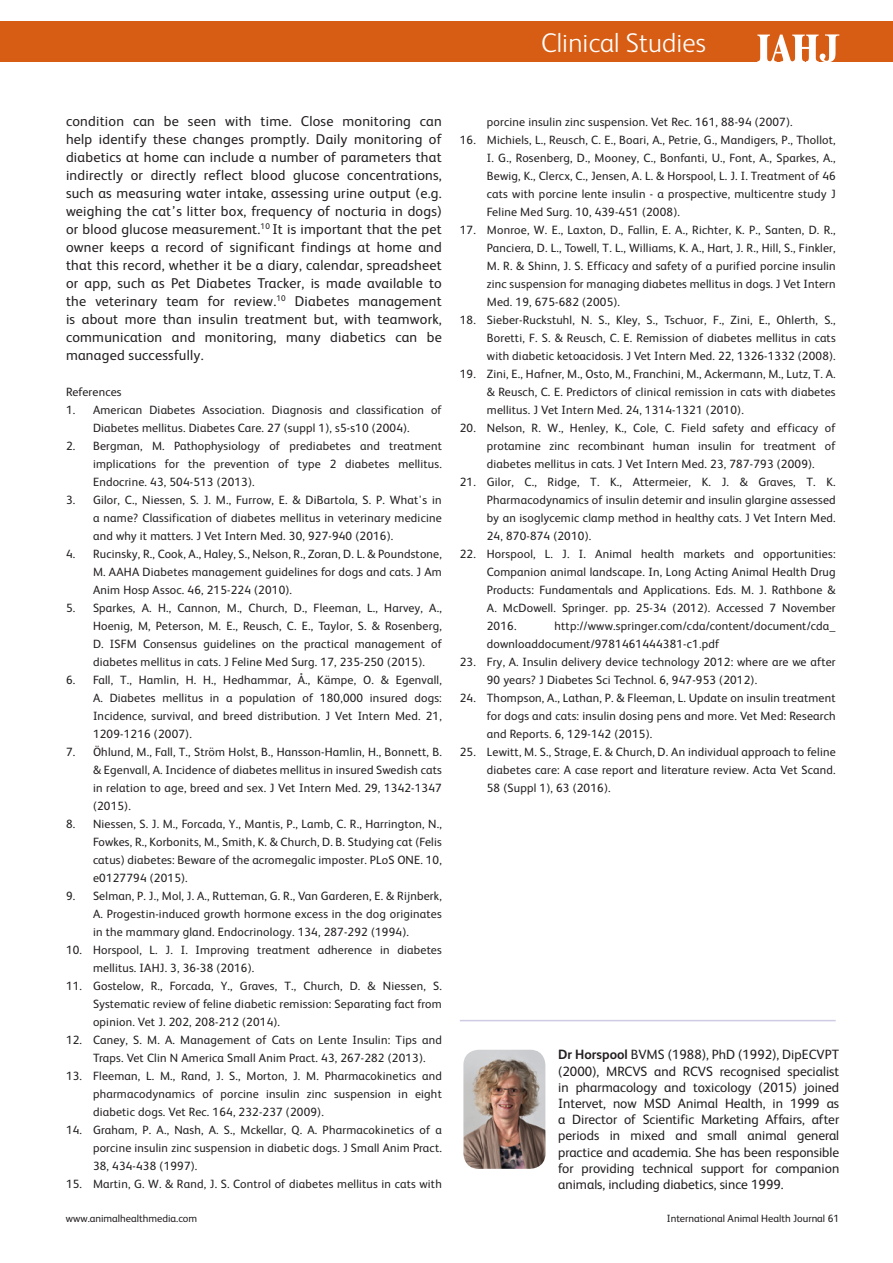
<style>
.page{position:relative;width:893px;height:1263px;background:#fff}
.page>*{position:absolute;margin:0;border:0;box-sizing:border-box;transform-origin:0 0}
.t1{font:300 27px "FS Albert";letter-spacing:.005em;color:#fff}
.Body_text{font:14.25px/18px "FS Albert";letter-spacing:.015em;color:#231f20;text-align:justify}
.t2{font:13.5px/16.2px "FS Albert";color:#231f20;text-align:justify}
.Body_text-2{font:12px/18px "FS Albert";letter-spacing:.015em;color:#231f20;text-align:justify}
.t3{font:10.5px "FS Albert";color:#231f20}
.s1{font-weight:700}
</style>
<div class="page">
<div style="left:0;top:21px;width:893px;height:41px;background:#d75d14"></div>
<svg style="left:757px;top:34px;width:82px;height:28px"></svg>
<img style="left:463px;top:1050px;width:82px;height:119px">
<hr style="left:460px;top:1020px;width:376px;height:1px;background:#cfcbe4">
<p class="t1" style="left:541px;top:27px;width:166px">Clinical Studies</p>
<p class="Body_text" style="left:66px;top:112px;width:377px">condition can be seen with time. Close monitoring can help identify these changes promptly. Daily monitoring of diabetics at home can include a number of parameters that indirectly or directly reflect blood glucose concentrations, such as measuring water intake, assessing urine output (e.g. weighing the cat’s litter box, frequency of nocturia in dogs) or blood glucose measurement.<sup>10</sup> It is important that the pet owner keeps a record of significant findings at home and that this record, whether it be a diary, calendar, spreadsheet or app, such as Pet Diabetes Tracker, is made available to the veterinary team for review.<sup>10</sup> Diabetes management is about more than insulin treatment but, with teamwork, communication and monitoring, many diabetics can be managed successfully.</p>
<p class="Body_text-2" style="left:66px;top:383px;width:57px">References</p>
<p class="Body_text-2" style="left:66px;top:401px;width:377px;text-align:center">1. American Diabetes Association. Diagnosis and classification of<br>Diabetes mellitus. Diabetes Care. 27 (suppl 1), s5-s10 (2004).</p>
<p class="Body_text-2" style="left:93px;top:437px;width:350px;text-indent:-27px">2. Bergman, M. Pathophysiology of prediabetes and treatment implications for the prevention of type 2 diabetes mellitus.<br>Endocrine. 43, 504-513 (2013).</p>
<p class="Body_text-2" style="left:93px;top:491px;width:350px;text-indent:-27px">3. Gilor, C., Niessen, S. J. M., Furrow, E. &amp; DiBartola, S. P. What's in a name? Classification of diabetes mellitus in veterinary medicine and why it matters. J Vet Intern Med. 30, 927-940 (2016).</p>
<p class="Body_text-2" style="left:93px;top:545px;width:350px;text-indent:-27px">4. Rucinsky, R., Cook, A., Haley, S., Nelson, R., Zoran, D. L. &amp; Poundstone, M. AAHA Diabetes management guidelines for dogs and cats. J Am Anim Hosp Assoc. 46, 215-224 (2010).</p>
<p class="Body_text-2" style="left:93px;top:599px;width:350px;text-indent:-27px">5. Sparkes, A. H., Cannon, M., Church, D., Fleeman, L., Harvey, A., Hoenig, M, Peterson, M. E., Reusch, C. E., Taylor, S. &amp; Rosenberg, D. ISFM Consensus guidelines on the practical management of diabetes mellitus in cats. J Feline Med Surg. 17, 235-250 (2015).</p>
<p class="Body_text-2" style="left:93px;top:671px;width:350px;text-indent:-27px">6. Fall, T., Hamlin, H. H., Hedhammar, Å., Kämpe, O. &amp; Egenvall, A. Diabetes mellitus in a population of 180,000 insured dogs:<br>Incidence, survival, and breed distribution. J Vet Intern Med. 21, 1209-1216 (2007).</p>
<p class="Body_text-2" style="left:93px;top:743px;width:350px;text-indent:-27px">7. Öhlund, M., Fall, T., Ström Holst, B., Hansson-Hamlin, H., Bonnett, B. &amp; Egenvall, A. Incidence of diabetes mellitus in insured Swedish cats in relation to age, breed and sex. J Vet Intern Med. 29, 1342-1347 (2015).</p>
<p class="Body_text-2" style="left:93px;top:815px;width:350px;text-indent:-27px">8. Niessen, S. J. M., Forcada, Y., Mantis, P., Lamb, C. R., Harrington, N., Fowkes, R., Korbonits, M., Smith, K. &amp; Church, D. B. Studying cat (Felis catus) diabetes: Beware of the acromegalic imposter. PLoS ONE. 10, e0127794 (2015).</p>
<p class="Body_text-2" style="left:93px;top:887px;width:350px;text-indent:-27px">9. Selman, P. J., Mol, J. A., Rutteman, G. R., Van Garderen, E. &amp; Rijnberk, A. Progestin-induced growth hormone excess in the dog originates in the mammary gland. Endocrinology. 134, 287-292 (1994).</p>
<p class="Body_text-2" style="left:93px;top:941px;width:350px;text-indent:-27px">10. Horspool, L. J. I. Improving treatment adherence in diabetes mellitus. IAHJ. 3, 36-38 (2016).</p>
<p class="Body_text-2" style="left:93px;top:977px;width:350px;text-indent:-27px">11. Gostelow, R., Forcada, Y., Graves, T., Church, D. &amp; Niessen, S.<br>Systematic review of feline diabetic remission: Separating fact from opinion. Vet J. 202, 208-212 (2014).</p>
<p class="Body_text-2" style="left:93px;top:1031px;width:350px;text-indent:-27px">12. Caney, S. M. A. Management of Cats on Lente Insulin: Tips and<br>Traps. Vet Clin N America Small Anim Pract. 43, 267-282 (2013).</p>
<p class="Body_text-2" style="left:93px;top:1067px;width:350px;text-indent:-27px">13. Fleeman, L. M., Rand, J. S., Morton, J. M. Pharmacokinetics and pharmacodynamics of porcine insulin zinc suspension in eight diabetic dogs. Vet Rec. 164, 232-237 (2009).</p>
<p class="Body_text-2" style="left:93px;top:1121px;width:350px;text-indent:-27px">14. Graham, P. A., Nash, A. S., Mckellar, Q. A. Pharmacokinetics of a porcine insulin zinc suspension in diabetic dogs. J Small Anim Pract.<br>38, 434-438 (1997).</p>
<p class="Body_text-2" style="left:66px;top:1175px;width:377px">15. Martin, G. W. &amp; Rand, J. S. Control of diabetes mellitus in cats with</p>
<p class="Body_text-2" style="left:487px;top:113px;width:307px">porcine insulin zinc suspension. Vet Rec. 161, 88-94 (2007).</p>
<p class="Body_text-2" style="left:487px;top:131px;width:350px;text-indent:-27px">16. Michiels, L., Reusch, C. E., Boari, A., Petrie, G., Mandigers, P., Thollot, I. G., Rosenberg, D., Mooney, C., Bonfanti, U., Font, A., Sparkes, A., Bewig, K., Clercx, C., Jensen, A. L. &amp; Horspool, L. J. I. Treatment of 46 cats with porcine lente insulin - a prospective, multicentre study J Feline Med Surg. 10, 439-451 (2008).</p>
<p class="Body_text-2" style="left:487px;top:221px;width:350px;text-indent:-27px">17. Monroe, W. E., Laxton, D., Fallin, E. A., Richter, K. P., Santen, D. R., Panciera, D. L., Towell, T. L., Williams, K. A., Hart, J. R., Hill, S., Finkler, M. R. &amp; Shinn, J. S. Efficacy and safety of a purified porcine insulin zinc suspension for managing diabetes mellitus in dogs. J Vet Intern Med. 19, 675-682 (2005).</p>
<p class="Body_text-2" style="left:487px;top:311px;width:350px;text-indent:-27px">18. Sieber-Ruckstuhl, N. S., Kley, S., Tschuor, F., Zini, E., Ohlerth, S., Boretti, F. S. &amp; Reusch, C. E. Remission of diabetes mellitus in cats with diabetic ketoacidosis. J Vet Intern Med. 22, 1326-1332 (2008).</p>
<p class="Body_text-2" style="left:487px;top:365px;width:350px;text-indent:-27px">19. Zini, E., Hafner, M., Osto, M., Franchini, M., Ackermann, M., Lutz, T. A. &amp; Reusch, C. E. Predictors of clinical remission in cats with diabetes mellitus. J Vet Intern Med. 24, 1314-1321 (2010).</p>
<p class="Body_text-2" style="left:487px;top:419px;width:350px;text-indent:-27px">20. Nelson, R. W., Henley, K., Cole, C. Field safety and efficacy of protamine zinc recombinant human insulin for treatment of diabetes mellitus in cats. J Vet Intern Med. 23, 787-793 (2009).</p>
<p class="Body_text-2" style="left:487px;top:473px;width:350px;text-indent:-27px">21. Gilor, C., Ridge, T. K., Attermeier, K. J. &amp; Graves, T. K.<br>Pharmacodynamics of insulin detemir and insulin glargine assessed by an isoglycemic clamp method in healthy cats. J Vet Intern Med.<br>24, 870-874 (2010).</p>
<p class="Body_text-2" style="left:487px;top:545px;width:350px;text-indent:-27px">22. Horspool, L. J. I. Animal health markets and opportunities:<br>Companion animal landscape. In, Long Acting Animal Health Drug Products: Fundamentals and Applications. Eds. M. J. Rathbone &amp; A. McDowell. Springer. pp. 25-34 (2012). Accessed 7 November 2016.</p>
<p class="Body_text-2" style="left:487px;top:617px;width:350px;text-indent:68px">http://www.springer.com/cda/content/document/cda_ downloaddocument/9781461444381-c1.pdf</p>
<p class="Body_text-2" style="left:487px;top:653px;width:350px;text-indent:-27px">23. Fry, A. Insulin delivery device technology 2012: where are we after<br>90 years? J Diabetes Sci Technol. 6, 947-953 (2012).</p>
<p class="Body_text-2" style="left:487px;top:689px;width:350px;text-indent:-27px">24. Thompson, A., Lathan, P. &amp; Fleeman, L. Update on insulin treatment for dogs and cats: insulin dosing pens and more. Vet Med: Research and Reports. 6, 129-142 (2015).</p>
<p class="Body_text-2" style="left:487px;top:743px;width:350px;text-indent:-27px">25. Lewitt, M. S., Strage, E. &amp; Church, D. An individual approach to feline diabetes care: A case report and literature review. Acta Vet Scand.<br>58 (Suppl 1), 63 (2016).</p>
<p class="t2" style="left:558px;top:1046px;width:283px"><span class="s1">Dr Horspool</span> BVMS (1988), PhD (1992), DipECVPT (2000), MRCVS and RCVS recognised specialist in pharmacology and toxicology (2015) joined Intervet, now MSD Animal Health, in 1999 as a Director of Scientific Marketing Affairs, after periods in mixed and small animal general practice and academia. She has been responsible for providing technical support for companion animals, including diabetics, since 1999.</p>
<p class="t3" style="left:66px;top:1212px;width:133px">www.animalhealthmedia.com</p>
<p class="t3" style="left:667px;top:1212px;width:174px">International Animal Health Journal 61</p>
</div>
